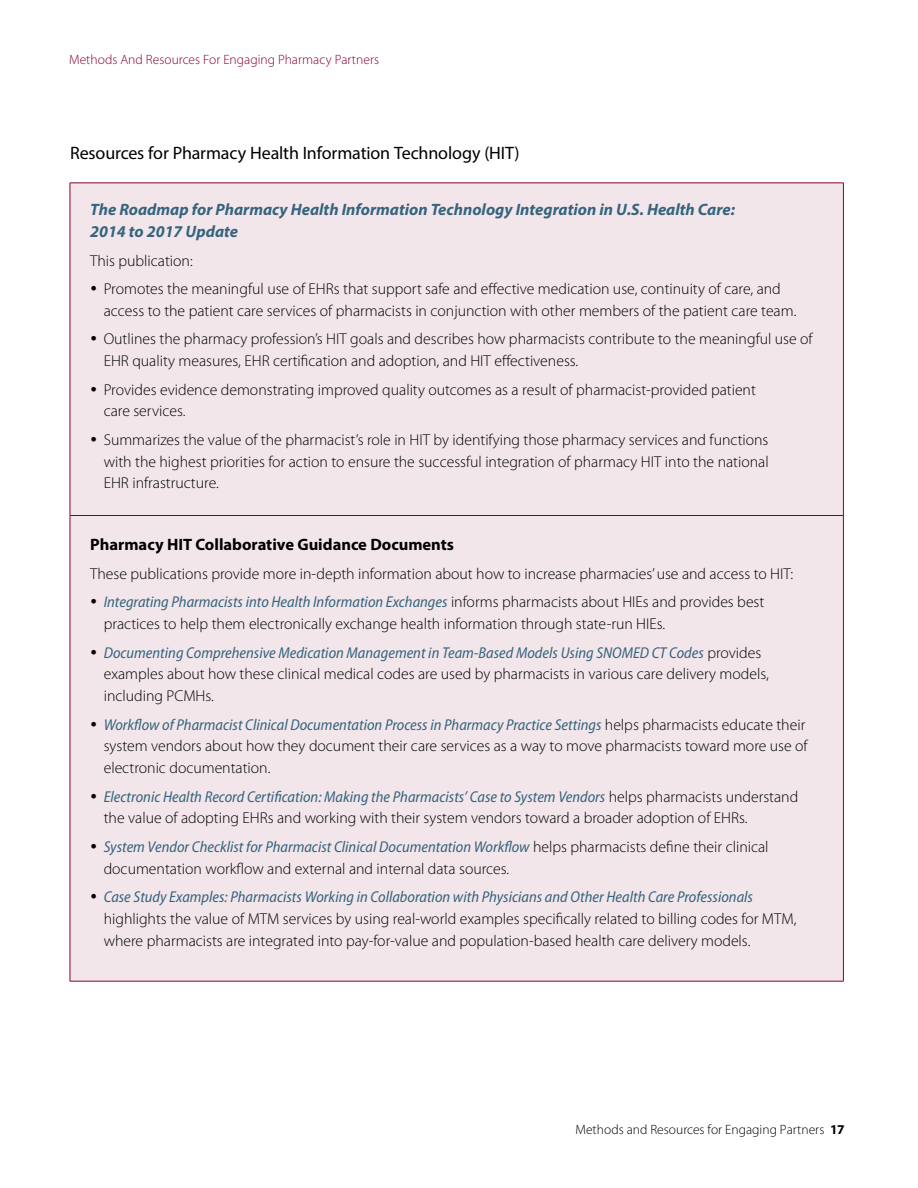
<style>
.page{position:relative;width:918px;height:1188px;background:#fff}
.page>*{position:absolute;margin:0;border:0;box-sizing:border-box;transform-origin:0 0}
.t1{font:18px "Myriad Pro";letter-spacing:-.01em;color:#000}
.t2{font:italic 700 16.5px/21.8px "Myriad Pro";color:#35647d}
.t3{font:700 16.5px "Myriad Pro";color:#000}
.t4{font:300 15.75px/21.8px "Myriad Pro";color:#000}
.t5{font:300 13.5px "Myriad Pro";color:#860038}
.t6{font:300 13.5px "Myriad Pro";color:#000}
.s1{font-weight:400;font-style:italic;font-stretch:semi-condensed;color:#35647d}
.s2{font-weight:700}
</style>
<div class="page">
<div style="left:71px;top:184px;width:772px;height:797px;background:#f3e6eb"></div>
<hr style="left:70px;top:183px;width:774px;height:1px;background:#860038">
<hr style="left:70px;top:183px;width:1px;height:332px;background:#860038">
<hr style="left:843px;top:183px;width:1px;height:332px;background:#860038">
<hr style="left:70px;top:515px;width:774px;height:1px;background:#860038">
<hr style="left:70px;top:516px;width:1px;height:465px;background:#860038">
<hr style="left:843px;top:516px;width:1px;height:465px;background:#860038">
<hr style="left:70px;top:981px;width:774px;height:1px;background:#860038">
<svg style="left:92px;top:286px;width:4px;height:5px"></svg>
<svg style="left:92px;top:387px;width:4px;height:4px"></svg>
<svg style="left:92px;top:437px;width:4px;height:5px"></svg>
<svg style="left:92px;top:599px;width:4px;height:5px"></svg>
<svg style="left:92px;top:650px;width:4px;height:4px"></svg>
<svg style="left:92px;top:722px;width:4px;height:4px"></svg>
<svg style="left:92px;top:794px;width:4px;height:4px"></svg>
<svg style="left:92px;top:844px;width:4px;height:4px"></svg>
<svg style="left:92px;top:894px;width:4px;height:5px"></svg>
<p class="t5" style="left:69px;top:52px;width:312px">Methods And Resources For Engaging Pharmacy Partners</p>
<h4 class="t1" style="left:70px;top:142px;width:451px">Resources for Pharmacy Health Information Technology (HIT)</h4>
<h5 class="t2" style="left:90px;top:199px;width:646px">The Roadmap for Pharmacy Health Information Technology Integration in U.S. Health Care:<br>2014 to 2017 Update</h5>
<p class="t4" style="left:90px;top:250px;width:104px">This publication:</p>
<p class="t4" style="left:104px;top:278px;width:694px">Promotes the meaningful use of EHRs that support safe and effective medication use, continuity of care, and access to the patient care services of pharmacists in conjunction with other members of the patient care team.</p>
<p class="t4" style="left:104px;top:329px;width:711px">Outlines the pharmacy profession’s HIT goals and describes how pharmacists contribute to the meaningful use of<br>EHR quality measures, EHR certification and adoption, and HIT effectiveness.</p>
<p class="t4" style="left:104px;top:379px;width:654px">Provides evidence demonstrating improved quality outcomes as a result of pharmacist-provided patient care services.</p>
<p class="t4" style="left:104px;top:429px;width:667px;text-align:justify">Summarizes the value of the pharmacist’s role in HIT by identifying those pharmacy services and functions with the highest priorities for action to ensure the successful integration of pharmacy HIT into the national EHR infrastructure.</p>
<h5 class="t3" style="left:90px;top:536px;width:365px">Pharmacy HIT Collaborative Guidance Documents</h5>
<p class="t4" style="left:90px;top:563px;width:705px">These publications provide more in-depth information about how to increase pharmacies’ use and access to HIT:</p>
<p class="t4" style="left:104px;top:592px;width:662px"><span class="s1">Integrating Pharmacists into Health Information Exchanges</span> informs pharmacists about HIEs and provides best practices to help them electronically exchange health information through state-run HIEs.</p>
<p class="t4" style="left:104px;top:642px;width:667px"><span class="s1">Documenting Comprehensive Medication Management in Team-Based Models Using SNOMED CT Codes</span> provides examples about how these clinical medical codes are used by pharmacists in various care delivery models, including PCMHs.</p>
<p class="t4" style="left:104px;top:714px;width:706px"><span class="s1">Workflow of Pharmacist Clinical Documentation Process in Pharmacy Practice Settings</span> helps pharmacists educate their system vendors about how they document their care services as a way to move pharmacists toward more use of electronic documentation.</p>
<p class="t4" style="left:104px;top:786px;width:696px"><span class="s1">Electronic Health Record Certification: Making the Pharmacists’ Case to System Vendors</span> helps pharmacists understand the value of adopting EHRs and working with their system vendors toward a broader adoption of EHRs.</p>
<p class="t4" style="left:104px;top:836px;width:666px"><span class="s1">System Vendor Checklist for Pharmacist Clinical Documentation Workflow</span> helps pharmacists define their clinical documentation workflow and external and internal data sources.</p>
<p class="t4" style="left:104px;top:886px;width:694px"><span class="s1">Case Study Examples: Pharmacists Working in Collaboration with Physicians and Other Health Care Professionals </span>highlights the value of MTM services by using real-world examples specifically related to billing codes for MTM, where pharmacists are integrated into pay-for-value and population-based health care delivery models.</p>
<p class="t6" style="left:575px;top:1122px;width:271px">Methods and Resources for Engaging Partners <span class="s2">17</span></p>
</div>
